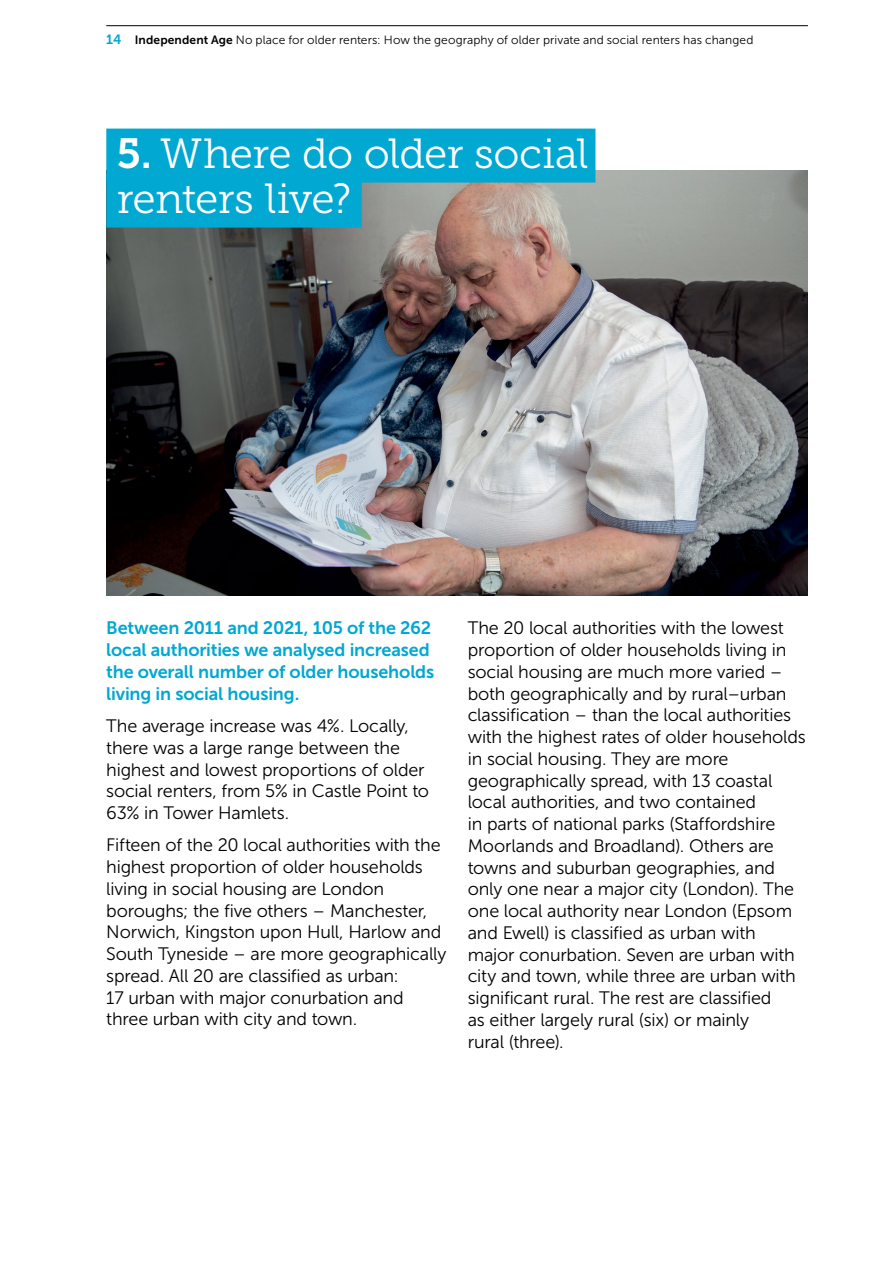
<style>
.page{position:relative;width:893px;height:1263px;background:#fff}
.page>*{position:absolute;margin:0;border:0;box-sizing:border-box;transform-origin:0 0}
.H2_numbered_headings{font:42px/45px "Museo Slab 300";letter-spacing:-.02em;color:#fff}
.P___Body{font:18px/21.8px "Museo Sans 300";letter-spacing:-.01em;color:#000}
.P___Intro_para{font:18px/21.8px "Museo Sans 700";letter-spacing:-.01em;color:#00a8d2}
.t1{font:12px "Museo Sans 300";letter-spacing:.01em;color:#000}
.s1{font-family:"Museo Sans 700";font-size:13.5px;color:#00a8d2}
.s2{font-family:"Museo Sans 700"}
.s3{font-family:"Museo Slab 700"}
</style>
<div class="page">
<img style="left:106px;top:170px;width:702px;height:425px">
<div style="left:106px;top:129px;width:489px;height:54px;background:#00a8d2"></div>
<div style="left:106px;top:174px;width:256px;height:54px;background:#00a8d2"></div>
<hr style="left:106px;top:25px;width:702px;height:1px;background:#000">
<p class="t1" style="left:106px;top:34px;width:649px"><span class="s1">14</span> <span class="s2">Independent Age</span> No place for older renters: How the geography of older private and social renters has changed</p>
<p class="H2_numbered_headings" style="left:117px;top:131px;width:473px"><span class="s3">5.</span> Where do older social renters live?</p>
<p class="P___Intro_para" style="left:106px;top:617px;width:329px">Between 2011 and 2021, 105 of the 262 local authorities we analysed increased the overall number of older households living in social housing.</p>
<p class="P___Body" style="left:106px;top:715px;width:324px">The average increase was 4%. Locally, there was a large range between the highest and lowest proportions of older social renters, from 5% in Castle Point to 63% in Tower Hamlets.</p>
<p class="P___Body" style="left:106px;top:834px;width:342px">Fifteen of the 20 local authorities with the highest proportion of older households living in social housing are London boroughs; the five others – Manchester, Norwich, Kingston upon Hull, Harlow and South Tyneside – are more geographically spread. All 20 are classified as urban:<br>17 urban with major conurbation and three urban with city and town.</p>
<p class="P___Body" style="left:468px;top:617px;width:339px">The 20 local authorities with the lowest proportion of older households living in social housing are much more varied – both geographically and by rural–urban classification – than the local authorities with the highest rates of older households in social housing. They are more geographically spread, with 13 coastal local authorities, and two contained<br>in parts of national parks (Staffordshire Moorlands and Broadland). Others are towns and suburban geographies, and only one near a major city (London). The one local authority near London (Epsom and Ewell) is classified as urban with major conurbation. Seven are urban with city and town, while three are urban with significant rural. The rest are classified<br>as either largely rural (six) or mainly<br>rural (three).</p>
</div>
